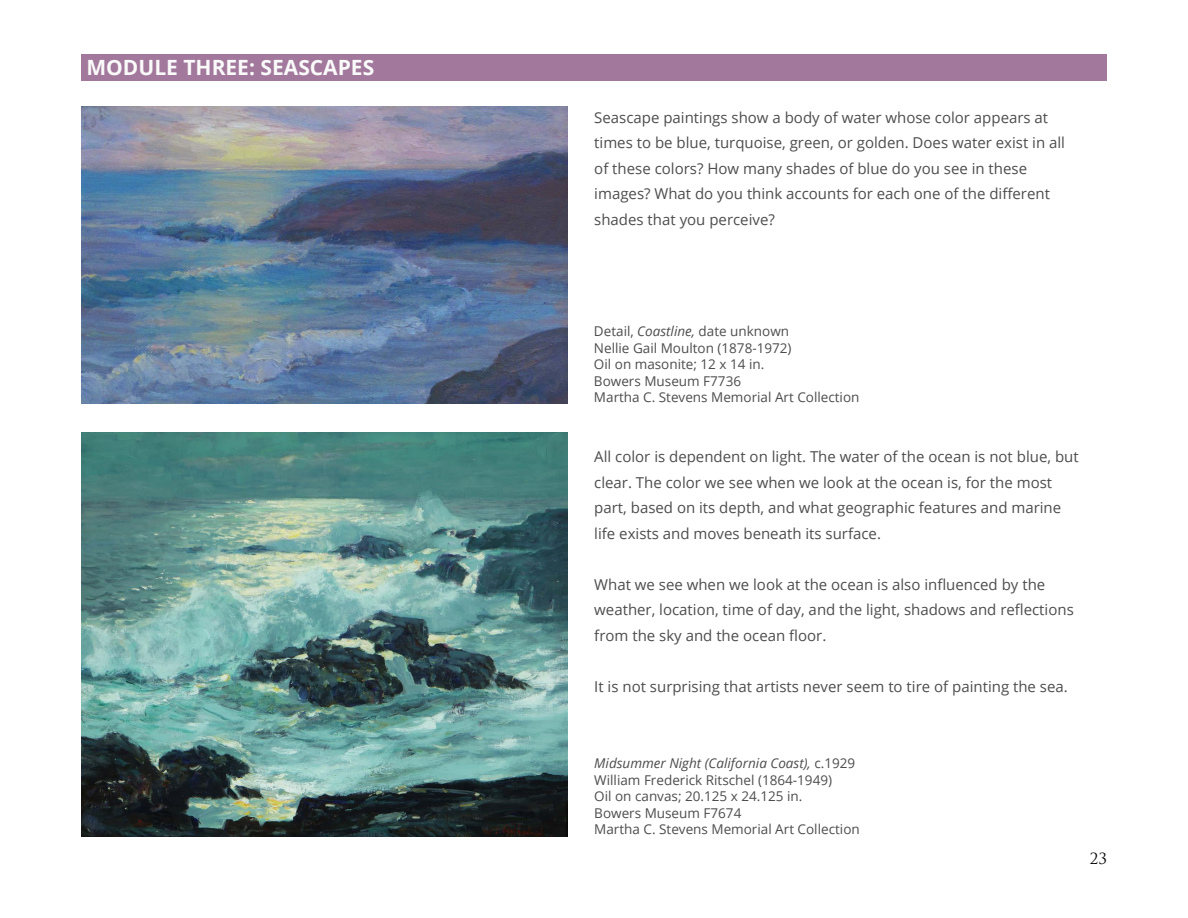
<style>
.page{position:relative;width:1188px;height:918px;background:#fff}
.page>*{position:absolute;margin:0;border:0;box-sizing:border-box;transform-origin:0 0}
.t1{font:700 21px "Open Sans";color:#fafafa}
.t2{font:15px/25.5px "Open Sans";color:#4d4d4e}
.t3{font:15px "Trajan Pro";color:#000}
.t4{font:13.5px/16.5px "Open Sans";color:#4d4d4e}
.s1{font-style:italic}
</style>
<div class="page">
<div style="left:81px;top:54px;width:1026px;height:27px;background:#a2789c"></div>
<img style="left:82px;top:432px;width:486px;height:405px">
<img style="left:82px;top:107px;width:486px;height:297px">
<h1 class="t1" style="left:86px;top:52px;width:289px">MODULE THREE: SEASCAPES</h1>
<p class="t2" style="left:594px;top:104px;width:472px">Seascape paintings show a body of water whose color appears at times to be blue, turquoise, green, or golden. Does water exist in all of these colors? How many shades of blue do you see in these images? What do you think accounts for each one of the different shades that you perceive?</p>
<p class="t4" style="left:594px;top:323px;width:267px">Detail, <span class="s1">Coastline,</span> date unknown<br>Nellie Gail Moulton (1878-1972)<br>Oil on masonite; 12 x 14 in.<br>Bowers Museum F7736<br>Martha C. Stevens Memorial Art Collection</p>
<p class="t2" style="left:594px;top:443px;width:486px">All color is dependent on light. The water of the ocean is not blue, but clear. The color we see when we look at the ocean is, for the most part, based on its depth, and what geographic features and marine life exists and moves beneath its surface.</p>
<p class="t2" style="left:594px;top:571px;width:481px">What we see when we look at the ocean is also influenced by the weather, location, time of day, and the light, shadows and reflections from the sky and the ocean floor.</p>
<p class="t2" style="left:594px;top:673px;width:475px">It is not surprising that artists never seem to tire of painting the sea.</p>
<p class="t4" style="left:594px;top:755px;width:267px"><span class="s1">Midsummer Night (California Coast),</span> c.1929<br>William Frederick Ritschel (1864-1949)<br>Oil on canvas; 20.125 x 24.125 in.<br>Bowers Museum F7674<br>Martha C. Stevens Memorial Art Collection</p>
<p class="t3" style="left:1090px;top:849px;width:19px">23</p>
</div>
